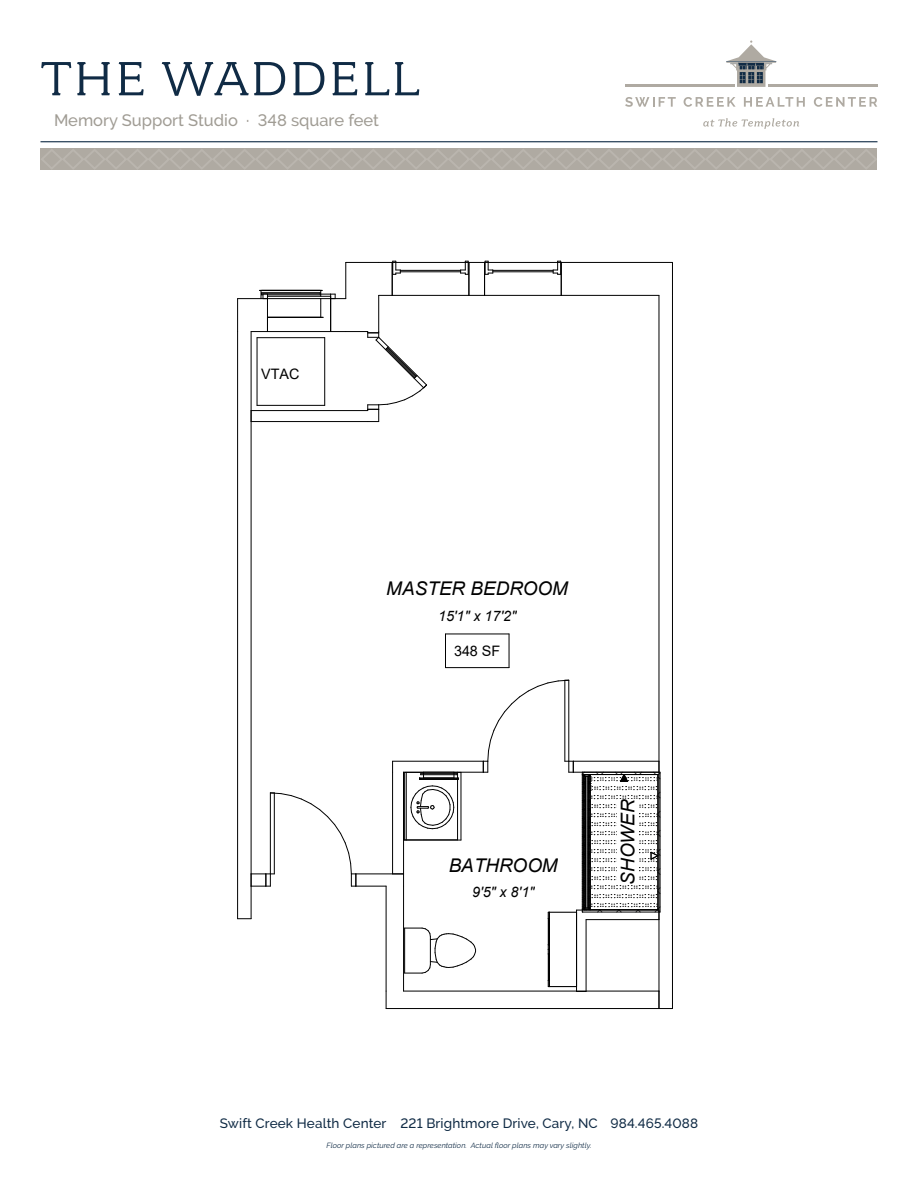
<style>
.page{position:relative;width:918px;height:1188px;background:#fff}
.page>*{position:absolute;margin:0;border:0;box-sizing:border-box;transform-origin:0 0}
.t1{font:54px "Fairplex Wide OT";letter-spacing:.025em;color:#102b45}
.t2{font:italic 18.9px "Arial";color:#000}
.t3{font:500 16.5px "Raleway";color:#a09c94}
.t4{font:italic 14.4px "Arial";color:#000}
.t5{font:14.4px "Arial";letter-spacing:-.005em;color:#000}
.t6{font:500 13.5px "Raleway";letter-spacing:.01em;color:#102b45}
.t7{font:italic 7.5px "Raleway";letter-spacing:.01em;color:#102b45}
</style>
<div class="page">
<hr style="left:40px;top:141px;width:838px;height:1px;background:#102b45">
<hr style="left:768px;top:86px;width:110px;height:1px;background:#afaaa2">
<hr style="left:768px;top:84px;width:110px;height:1px;background:#afaaa2">
<hr style="left:625px;top:86px;width:109px;height:1px;background:#afaaa2">
<hr style="left:625px;top:84px;width:109px;height:1px;background:#afaaa2">
<svg style="left:726px;top:41px;width:50px;height:46px"></svg>
<svg style="left:625px;top:97px;width:51px;height:10px"></svg>
<svg style="left:684px;top:97px;width:52px;height:10px"></svg>
<svg style="left:744px;top:97px;width:61px;height:10px"></svg>
<svg style="left:814px;top:97px;width:63px;height:10px"></svg>
<svg style="left:703px;top:118px;width:96px;height:11px"></svg>
<svg style="left:40px;top:148px;width:837px;height:22px;background:#b1aca4"></svg>
<hr style="left:393px;top:761px;width:90px;height:1px;background:#000">
<hr style="left:404px;top:772px;width:79px;height:1px;background:#000">
<hr style="left:403px;top:772px;width:1px;height:102px;background:#000">
<hr style="left:392px;top:772px;width:1px;height:102px;background:#000">
<hr style="left:404px;top:928px;width:1px;height:45px;background:#000">
<svg style="left:405px;top:928px;width:71px;height:46px"></svg>
<hr style="left:237px;top:332px;width:1px;height:587px;background:#000">
<svg style="left:238px;top:918px;width:13px;height:1px"></svg>
<hr style="left:251px;top:886px;width:1px;height:33px;background:#000">
<hr style="left:251px;top:332px;width:1px;height:542px;background:#000">
<hr style="left:403px;top:886px;width:1px;height:105px;background:#000">
<hr style="left:386px;top:886px;width:1px;height:105px;background:#000">
<hr style="left:672px;top:295px;width:1px;height:714px;background:#000">
<hr style="left:659px;top:295px;width:1px;height:696px;background:#000">
<hr style="left:404px;top:840px;width:54px;height:1px;background:#000">
<hr style="left:457px;top:779px;width:1px;height:61px;background:#000">
<hr style="left:404px;top:772px;width:1px;height:68px;background:#000">
<hr style="left:405px;top:840px;width:56px;height:1px;background:#000">
<hr style="left:461px;top:772px;width:1px;height:68px;background:#000">
<svg style="left:405px;top:772px;width:56px;height:57px"></svg>
<hr style="left:406px;top:772px;width:1px;height:68px;background:#000">
<hr style="left:237px;top:299px;width:1px;height:33px;background:#000">
<hr style="left:346px;top:262px;width:33px;height:1px;background:#000">
<hr style="left:345px;top:262px;width:1px;height:37px;background:#000">
<svg style="left:469px;top:295px;width:16px;height:1px"></svg>
<hr style="left:561px;top:295px;width:98px;height:1px;background:#000">
<hr style="left:672px;top:262px;width:1px;height:33px;background:#000">
<hr style="left:561px;top:262px;width:111px;height:1px;background:#000">
<hr style="left:485px;top:295px;width:76px;height:1px;background:#000">
<hr style="left:392px;top:295px;width:77px;height:1px;background:#000">
<hr style="left:561px;top:262px;width:1px;height:33px;background:#000">
<hr style="left:484px;top:262px;width:1px;height:33px;background:#000">
<hr style="left:469px;top:262px;width:1px;height:33px;background:#000">
<hr style="left:392px;top:262px;width:1px;height:33px;background:#000">
<hr style="left:392px;top:262px;width:77px;height:1px;background:#000">
<hr style="left:485px;top:262px;width:76px;height:1px;background:#000">
<hr style="left:404px;top:991px;width:255px;height:1px;background:#000">
<svg style="left:386px;top:991px;width:1px;height:17px"></svg>
<hr style="left:386px;top:1008px;width:273px;height:1px;background:#000">
<svg style="left:483px;top:680px;width:189px;height:329px"></svg>
<hr style="left:356px;top:874px;width:48px;height:1px;background:#000">
<hr style="left:356px;top:886px;width:30px;height:1px;background:#000">
<svg style="left:393px;top:874px;width:11px;height:12px"></svg>
<svg style="left:251px;top:793px;width:106px;height:94px"></svg>
<svg style="left:379px;top:261px;width:22px;height:14px"></svg>
<hr style="left:400px;top:271px;width:61px;height:1px;background:#000">
<hr style="left:400px;top:270px;width:61px;height:1px;background:#000">
<svg style="left:460px;top:261px;width:33px;height:14px"></svg>
<hr style="left:493px;top:271px;width:60px;height:1px;background:#000">
<hr style="left:493px;top:270px;width:60px;height:1px;background:#000">
<svg style="left:553px;top:261px;width:8px;height:14px"></svg>
<svg style="left:238px;top:290px;width:190px;height:132px"></svg>
<div style="left:261px;top:366px;width:39px;height:17px;background:#fff"></div>
<div style="left:449px;top:855px;width:109px;height:21px;background:#fff"></div>
<div style="left:472px;top:885px;width:63px;height:16px;background:#fff"></div>
<div style="left:617px;top:799px;width:22px;height:86px;background:#fff"></div>
<hr style="left:446px;top:634px;width:63px;height:1px;background:#000">
<hr style="left:509px;top:634px;width:1px;height:34px;background:#000">
<hr style="left:445px;top:667px;width:64px;height:1px;background:#000">
<hr style="left:445px;top:634px;width:1px;height:34px;background:#000">
<h1 class="t1" style="left:40px;top:48px;width:381px">THE WADDELL</h1>
<h3 class="t3" style="left:54px;top:111px;width:327px">Memory Support Studio · 348 square feet</h3>
<h3 class="t5" style="left:261px;top:364px;width:40px">VTAC</h3>
<h2 class="t2" style="left:386px;top:577px;width:183px">MASTER BEDROOM</h2>
<h3 class="t4" style="left:438px;top:607px;width:80px">15'1" x 17'2"</h3>
<h3 class="t5" style="left:454px;top:641px;width:48px">348 SF</h3>
<h2 class="t2" style="left:449px;top:853px;width:110px">BATHROOM</h2>
<h3 class="t4" style="left:472px;top:883px;width:64px">9'5" x 8'1"</h3>
<h2 class="t2" style="left:616px;top:885px;width:87px;rotate:-90deg">SHOWER</h2>
<h3 class="t6" style="left:220px;top:1115px;width:480px">Swift Creek Health Center 221 Brightmore Drive, Cary, NC 984.465.4088</h3>
<p class="t7" style="left:326px;top:1141px;width:267px">Floor plans pictured are a representation. Actual floor plans may vary slightly.</p>
</div>
